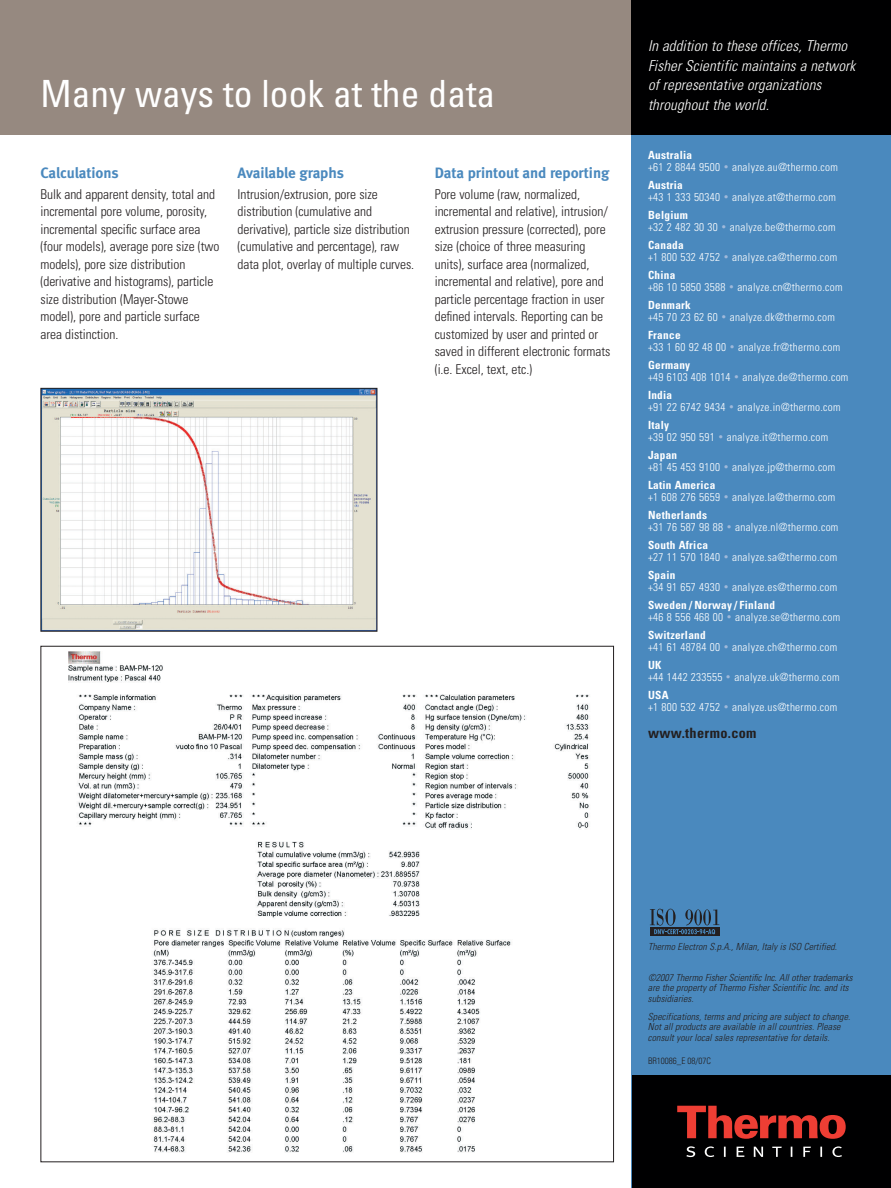
<style>
.page{position:relative;width:891px;height:1188px;background:#fff}
.page>*{position:absolute;margin:0;border:0;box-sizing:border-box;transform-origin:0 0}
.t1{font:condensed 37.5px "Univers";color:#fff}
.t2{font:italic 300 condensed 15px/19.5px "Univers";letter-spacing:.01em;color:#fff}
.t3{font:15px "Meta Bold LF";letter-spacing:-.005em;color:#4a89be}
.t4{font:700 condensed 14.25px "Univers";letter-spacing:.025em;color:#231f20}
.t5{font:300 condensed 13.5px/17.5px "Univers";letter-spacing:-.005em;color:#231f20}
.t6{font:300 condensed 11.25px/12.8px "Univers";letter-spacing:.025em;color:#fff}
.t7{font:italic 300 condensed 9.75px/10.5px "Univers";letter-spacing:.01em;color:#231f20}
.t8{font:300 condensed 9px "Univers";color:#231f20}
.s1{font-weight:700}
.s2{font-size:9px;color:#a0b9da}
</style>
<div class="page">
<div style="left:0;top:0;width:640px;height:135px;background:#968980"></div>
<div style="left:632px;top:0;width:259px;height:1188px;background:#4a89be"></div>
<div style="left:632px;top:0;width:259px;height:135px;background:#000001"></div>
<div style="left:632px;top:1076px;width:259px;height:112px;background:#000001"></div>
<svg style="left:677px;top:1106px;width:169px;height:33px"></svg>
<svg style="left:686px;top:1146px;width:156px;height:11px"></svg>
<svg style="left:650px;top:934px;width:69px;height:2px"></svg>
<svg style="left:650px;top:909px;width:69px;height:25px"></svg>
<img style="left:43px;top:390px;width:332px;height:240px">
<div style="left:41px;top:388px;width:336px;height:244px;border:1px solid #231f20"></div>
<img style="left:68px;top:651px;width:522px;height:502px">
<h1 class="t1" style="left:40px;top:80px;width:456px">Many ways to look at the data</h1>
<h2 class="t3" style="left:40px;top:168px;width:80px">Calculations</h2>
<p class="t5" style="left:40px;top:186px;width:180px">Bulk and apparent density, total and incremental pore volume, porosity, incremental specific surface area (four models), average pore size (two models), pore size distribution (derivative and histograms), particle size distribution (Mayer-Stowe model), pore and particle surface area distinction.</p>
<h2 class="t3" style="left:238px;top:168px;width:108px">Available graphs</h2>
<p class="t5" style="left:238px;top:186px;width:178px">Intrusion/extrusion, pore size distribution (cumulative and derivative), particle size distribution (cumulative and percentage), raw data plot, overlay of multiple curves.</p>
<h2 class="t3" style="left:435px;top:168px;width:176px">Data printout and reporting</h2>
<p class="t5" style="left:435px;top:186px;width:177px">Pore volume (raw, normalized, incremental and relative), intrusion/ extrusion pressure (corrected), pore size (choice of three measuring units), surface area (normalized, incremental and relative), pore and particle percentage fraction in user defined intervals. Reporting can be customized by user and printed or saved in different electronic formats (i.e. Excel, text, etc.)</p>
<h2 class="t2" style="left:648px;top:38px;width:209px">In addition to these offices, Thermo Fisher Scientific maintains a network of representative organizations throughout the world.</h2>
<p class="t6" style="left:648px;top:149px;width:191px"><span class="s1">Australia<br></span>+61 2 8844 9500 <span class="s2">•</span> analyze.au@thermo.com</p>
<p class="t6" style="left:648px;top:179px;width:190px"><span class="s1">Austria<br></span>+43 1 333 50340 <span class="s2">•</span> analyze.at@thermo.com</p>
<p class="t6" style="left:648px;top:209px;width:189px"><span class="s1">Belgium<br></span>+32 2 482 30 30 <span class="s2">•</span> analyze.be@thermo.com</p>
<p class="t6" style="left:648px;top:239px;width:191px"><span class="s1">Canada<br></span>+1 800 532 4752 <span class="s2">•</span> analyze.ca@thermo.com</p>
<p class="t6" style="left:648px;top:269px;width:196px"><span class="s1">China<br></span>+86 10 5850 3588 <span class="s2">•</span> analyze.cn@thermo.com</p>
<p class="t6" style="left:648px;top:299px;width:189px"><span class="s1">Denmark<br></span>+45 70 23 62 60 <span class="s2">•</span> analyze.dk@thermo.com</p>
<p class="t6" style="left:648px;top:329px;width:194px"><span class="s1">France<br></span>+33 1 60 92 48 00 <span class="s2">•</span> analyze.fr@thermo.com</p>
<p class="t6" style="left:648px;top:359px;width:202px"><span class="s1">Germany<br></span>+49 6103 408 1014 <span class="s2">•</span> analyze.de@thermo.com</p>
<p class="t6" style="left:648px;top:389px;width:194px"><span class="s1">India<br></span>+91 22 6742 9434 <span class="s2">•</span> analyze.in@thermo.com</p>
<p class="t6" style="left:648px;top:419px;width:182px"><span class="s1">Italy<br></span>+39 02 950 591 <span class="s2">•</span> analyze.it@thermo.com</p>
<p class="t6" style="left:648px;top:449px;width:189px"><span class="s1">Japan<br></span>+81 45 453 9100 <span class="s2">•</span> analyze.jp@thermo.com</p>
<p class="t6" style="left:648px;top:479px;width:189px"><span class="s1">Latin America<br></span>+1 608 276 5659 <span class="s2">•</span> analyze.la@thermo.com</p>
<p class="t6" style="left:648px;top:509px;width:192px"><span class="s1">Netherlands<br></span>+31 76 587 98 88 <span class="s2">•</span> analyze.nl@thermo.com</p>
<p class="t6" style="left:648px;top:539px;width:191px"><span class="s1">South Africa<br></span>+27 11 570 1840 <span class="s2">•</span> analyze.sa@thermo.com</p>
<p class="t6" style="left:648px;top:569px;width:191px"><span class="s1">Spain<br></span>+34 91 657 4930 <span class="s2">•</span> analyze.es@thermo.com</p>
<p class="t6" style="left:648px;top:599px;width:194px"><span class="s1">Sweden / Norway / Finland<br></span>+46 8 556 468 00 <span class="s2">•</span> analyze.se@thermo.com</p>
<p class="t6" style="left:648px;top:629px;width:191px"><span class="s1">Switzerland<br></span>+41 61 48784 00 <span class="s2">•</span> analyze.ch@thermo.com</p>
<p class="t6" style="left:648px;top:659px;width:193px"><span class="s1">UK<br></span>+44 1442 233555 <span class="s2">•</span> analyze.uk@thermo.com</p>
<p class="t6" style="left:648px;top:689px;width:191px"><span class="s1">USA<br></span>+1 800 532 4752 <span class="s2">•</span> analyze.us@thermo.com</p>
<p class="t4" style="left:648px;top:728px;width:110px">www.thermo.com</p>
<p class="t7" style="left:648px;top:942px;width:191px">Thermo Electron S.p.A., Milan, Italy is ISO Certified.</p>
<p class="t7" style="left:648px;top:973px;width:206px">©2007 Thermo Fisher Scientific Inc. All other trademarks are the property of Thermo Fisher Scientific Inc. and its subsidiaries.</p>
<p class="t7" style="left:648px;top:1012px;width:204px">Specifications, terms and pricing are subject to change.<br>Not all products are available in all countries. Please consult your local sales representative for details.</p>
<p class="t8" style="left:648px;top:1057px;width:65px">BR10086_E 08/07C</p>
</div>
